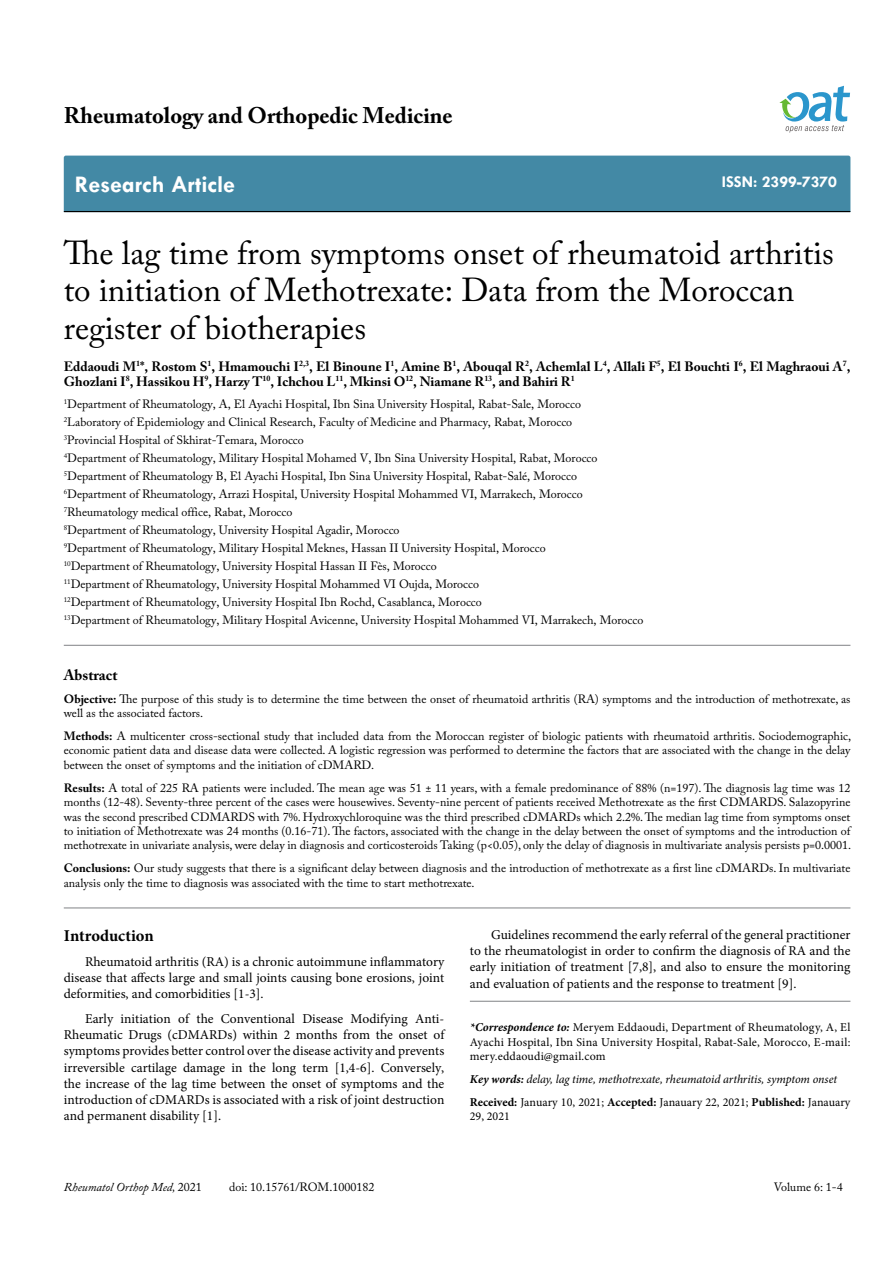
<style>
.page{position:relative;width:893px;height:1263px;background:#fff}
.page>*{position:absolute;margin:0;border:0;box-sizing:border-box;transform-origin:0 0}
.t1{font:33px/37.5px "Adobe Caslon Pro";color:#000}
.t2{font:700 24px "Tw Cen";color:#fff}
.t3{font:700 22.5px "Adobe Caslon Pro";color:#000}
.t4{font:700 16.5px "Tw Cen";color:#fff}
.t5{font:700 16.5px "Minion Pro";letter-spacing:-.005em;color:#000}
.t6{font:700 15px "Adobe Caslon Pro";color:#000}
.t7{font:13.5px/16.2px "Minion Pro";color:#000;text-align:justify}
.t8{font:700 13.5px/15px "Adobe Caslon Pro";color:#000}
.t9{font:12px/18px "Adobe Caslon Pro";color:#000}
.t10{font:12px/14.4px "Minion Pro";letter-spacing:.01em;color:#000;text-align:justify}
.t11{font:italic 12px/23px "Minion Pro";letter-spacing:-.01em;color:#000}
.t12{font:italic 12px "Adobe Caslon Pro";color:#000}
.s1{font-weight:700}
.s2{font-style:normal}
.s3{font-weight:700;font-style:italic}
.s4{font-weight:700;font-style:normal}
</style>
<div class="page">
<div style="left:64px;top:156px;width:786px;height:55px;background:#4389a5"></div>
<hr style="left:64px;top:211px;width:786px;height:1px;background:#000">
<svg style="left:779px;top:86px;width:71px;height:47px"></svg>
<hr style="left:64px;top:645px;width:786px;height:1px;background:#808285">
<hr style="left:64px;top:908px;width:786px;height:1px;background:#808285">
<hr style="left:470px;top:1001px;width:380px;height:1px;background:#808285">
<h3 class="t3" style="left:64px;top:102px;width:390px">Rheumatology and Orthopedic Medicine</h3>
<h2 class="t2" style="left:75px;top:170px;width:162px">Research Article</h2>
<h3 class="t4" style="left:722px;top:172px;width:117px">ISSN: 2399-7370</h3>
<h1 class="t1" style="left:64px;top:234px;width:772px">The lag time from symptoms onset of rheumatoid arthritis to initiation of Methotrexate: Data from the Moroccan register of biotherapies</h1>
<p class="t8" style="left:64px;top:358px;width:788px">Eddaoudi M<sup>1</sup>*, Rostom S<sup>1</sup>, Hmamouchi I<sup>2,3</sup>, El Binoune I<sup>1</sup>, Amine B<sup>1</sup>, Abouqal R<sup>2</sup>, Achemlal L<sup>4</sup>, Allali F<sup>5</sup>, El Bouchti I<sup>6</sup>, El Maghraoui A<sup>7</sup>,<br>Ghozlani I<sup>8</sup>, Hassikou H<sup>9</sup>, Harzy T<sup>10</sup>, Ichchou L<sup>11</sup>, Mkinsi O<sup>12</sup>, Niamane R<sup>13</sup>, and Bahiri R<sup>1</sup></p>
<p class="t9" style="left:64px;top:395px;width:581px"><sup>1</sup>Department of Rheumatology, A, El Ayachi Hospital, Ibn Sina University Hospital, Rabat-Sale, Morocco<br><sup>2</sup>Laboratory of Epidemiology and Clinical Research, Faculty of Medicine and Pharmacy, Rabat, Morocco<br><sup>3</sup>Provincial Hospital of Skhirat-Temara, Morocco<br><sup>4</sup>Department of Rheumatology, Military Hospital Mohamed V, Ibn Sina University Hospital, Rabat, Morocco <sup>5</sup>Department of Rheumatology B, El Ayachi Hospital, Ibn Sina University Hospital, Rabat-Salé, Morocco<br><sup>6</sup>Department of Rheumatology, Arrazi Hospital, University Hospital Mohammed VI, Marrakech, Morocco <sup>7</sup>Rheumatology medical office, Rabat, Morocco<br><sup>8</sup>Department of Rheumatology, University Hospital Agadir, Morocco<br><sup>9</sup>Department of Rheumatology, Military Hospital Meknes, Hassan II University Hospital, Morocco<br><sup>10</sup>Department of Rheumatology, University Hospital Hassan II Fès, Morocco<br><sup>11</sup>Department of Rheumatology, University Hospital Mohammed VI Oujda, Morocco<br><sup>12</sup>Department of Rheumatology, University Hospital Ibn Rochd, Casablanca, Morocco<br><sup>13</sup>Department of Rheumatology, Military Hospital Avicenne, University Hospital Mohammed VI, Marrakech, Morocco</p>
<p class="t6" style="left:64px;top:666px;width:55px">Abstract</p>
<p class="t9" style="left:64px;top:691px;width:788px;line-height:14.4px"><span class="s1">Objective:</span> The purpose of this study is to determine the time between the onset of rheumatoid arthritis (RA) symptoms and the introduction of methotrexate, as well as the associated factors.</p>
<p class="t9" style="left:64px;top:729px;width:789px;line-height:14.4px;text-align:justify"><span class="s1">Methods:</span> A multicenter cross-sectional study that included data from the Moroccan register of biologic patients with rheumatoid arthritis. Sociodemographic, economic patient data and disease data were collected. A logistic regression was performed to determine the factors that are associated with the change in the delay between the onset of symptoms and the initiation of cDMARD.</p>
<p class="t9" style="left:64px;top:780px;width:789px;line-height:14.4px;text-align:justify"><span class="s1">Results:</span> A total of 225 RA patients were included. The mean age was 51 ± 11 years, with a female predominance of 88% (n=197). The diagnosis lag time was 12 months (12-48). Seventy-three percent of the cases were housewives. Seventy-nine percent of patients received Methotrexate as the first CDMARDS. Salazopyrine was the second prescribed CDMARDS with 7%. Hydroxychloroquine was the third prescribed cDMARDs which 2.2%. The median lag time from symptoms onset to initiation of Methotrexate was 24 months (0.16-71). The factors, associated with the change in the delay between the onset of symptoms and the introduction of methotrexate in univariate analysis, were delay in diagnosis and corticosteroids Taking (p&lt;0.05), only the delay of diagnosis in multivariate analysis persists p=0.0001.</p>
<p class="t9" style="left:64px;top:861px;width:788px;line-height:14.4px"><span class="s1">Conclusions:</span> Our study suggests that there is a significant delay between diagnosis and the introduction of methotrexate as a first line cDMARDs. In multivariate analysis only the time to diagnosis was associated with the time to start methotrexate.</p>
<h3 class="t5" style="left:64px;top:924px;width:91px">Introduction</h3>
<p class="t7" style="left:64px;top:953px;width:382px;text-indent:21px">Rheumatoid arthritis (RA) is a chronic autoimmune inflammatory disease that affects large and small joints causing bone erosions, joint deformities, and comorbidities [1-3].</p>
<p class="t7" style="left:64px;top:1011px;width:382px;text-indent:21px">Early initiation of the Conventional Disease Modifying Anti-Rheumatic Drugs (cDMARDs) within 2 months from the onset of symptoms provides better control over the disease activity and prevents irreversible cartilage damage in the long term [1,4-6]. Conversely, the increase of the lag time between the onset of symptoms and the introduction of cDMARDs is associated with a risk of joint destruction and permanent disability [1].</p>
<p class="t12" style="left:64px;top:1180px;width:140px">Rheumatol Orthop Med, <span class="s2">2021</span></p>
<p class="t9" style="left:229px;top:1178px;width:147px">doi: 10.15761/ROM.1000182</p>
<p class="t7" style="left:470px;top:927px;width:382px;text-indent:21px">Guidelines recommend the early referral of the general practitioner to the rheumatologist in order to confirm the diagnosis of RA and the early initiation of treatment [7,8], and also to ensure the monitoring and evaluation of patients and the response to treatment [9].</p>
<p class="t10" style="left:470px;top:1020px;width:382px"><span class="s3">*Correspondence to:</span> Meryem Eddaoudi, Department of Rheumatology, A, El Ayachi Hospital, Ibn Sina University Hospital, Rabat-Sale, Morocco, E-mail: mery.eddaoudi@gmail.com</p>
<p class="t11" style="left:470px;top:1068px;width:382px"><span class="s1">Key words:</span> delay, lag time, methotrexate, rheumatoid arthritis, symptom onset<br><span class="s4">Received:</span> <span class="s2">January 10, 2021;</span> <span class="s4">Accepted:</span> <span class="s2">Janauary 22, 2021;</span> <span class="s4">Published:</span> <span class="s2">Janauary</span></p>
<p class="t10" style="left:470px;top:1109px;width:42px">29, 2021</p>
<p class="t9" style="left:774px;top:1178px;width:71px">Volume 6: 1-4</p>
</div>
